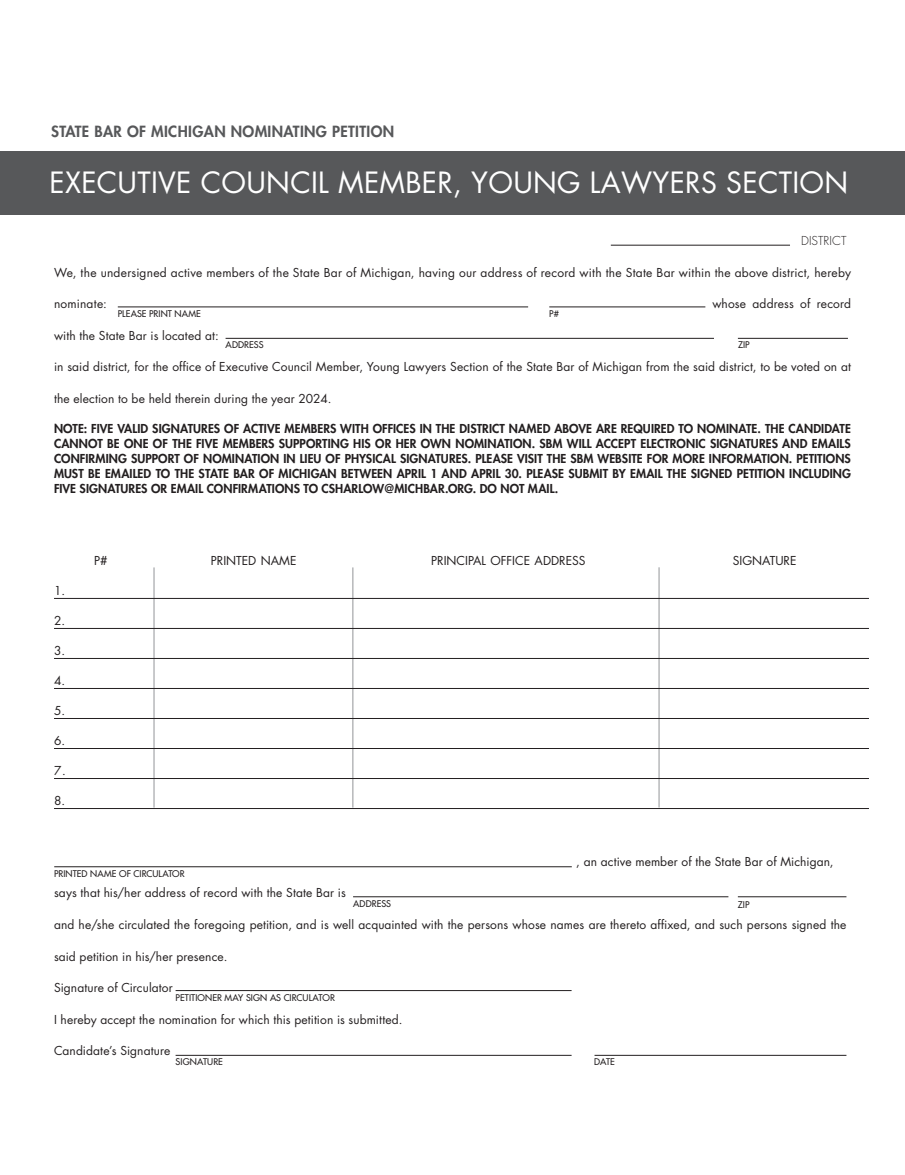
<style>
.page{position:relative;width:905px;height:1175px;background:#fff}
.page>*{position:absolute;margin:0;border:0;box-sizing:border-box;transform-origin:0 0}
.t1{font:28.5px "Futura Std";letter-spacing:.01em;color:#fff}
.Circuit_District{font:800 15px "Futura Std";letter-spacing:.025em;color:#57585a}
.body_text_first_paragraph{font:12px "Futura Std";letter-spacing:.01em;color:#231f20}
.body_text_first_paragraph-2{font:800 12px/15px "Futura Std";letter-spacing:.01em;color:#231f20;text-align:justify}
.text{font:12px "Futura Std";color:#231f20}
.body_text_first_paragraph-3{font:300 12px "Futura Std";letter-spacing:.005em;color:#231f20}
.body_text_first_paragraph-4{font:500 9px "Futura Std";letter-spacing:.01em;color:#231f20}
</style>
<div class="page">
<div style="left:0;top:151px;width:904px;height:63px;background:#57585a"></div>
<hr style="left:54px;top:866px;width:517px;height:1px;background:#231f20">
<hr style="left:353px;top:896px;width:375px;height:1px;background:#231f20">
<hr style="left:176px;top:990px;width:395px;height:1px;background:#231f20">
<hr style="left:176px;top:1055px;width:395px;height:1px;background:#231f20">
<hr style="left:594px;top:1055px;width:252px;height:1px;background:#231f20">
<hr style="left:737px;top:896px;width:109px;height:1px;background:#231f20">
<hr style="left:118px;top:307px;width:410px;height:1px;background:#231f20">
<hr style="left:549px;top:307px;width:156px;height:1px;background:#231f20">
<hr style="left:225px;top:338px;width:489px;height:1px;background:#231f20">
<hr style="left:737px;top:338px;width:110px;height:1px;background:#231f20">
<hr style="left:610px;top:245px;width:180px;height:1px;background:#231f20">
<hr style="left:154px;top:567px;width:1px;height:240px;background:#939598">
<hr style="left:352px;top:567px;width:1px;height:240px;background:#939598">
<hr style="left:658px;top:567px;width:1px;height:240px;background:#939598">
<hr style="left:54px;top:598px;width:814px;height:1px;background:#231f20">
<hr style="left:54px;top:628px;width:814px;height:1px;background:#231f20">
<hr style="left:54px;top:658px;width:814px;height:1px;background:#231f20">
<hr style="left:54px;top:688px;width:814px;height:1px;background:#231f20">
<hr style="left:54px;top:718px;width:814px;height:1px;background:#231f20">
<hr style="left:54px;top:748px;width:814px;height:1px;background:#231f20">
<hr style="left:54px;top:778px;width:814px;height:1px;background:#231f20">
<hr style="left:54px;top:808px;width:814px;height:1px;background:#231f20">
<p class="Circuit_District" style="left:51px;top:122px;width:344px">STATE BAR OF MICHIGAN NOMINATING PETITION</p>
<p class="t1" style="left:49px;top:164px;width:800px">EXECUTIVE COUNCIL MEMBER, YOUNG LAWYERS SECTION</p>
<p class="body_text_first_paragraph-3" style="left:801px;top:234px;width:47px">DISTRICT</p>
<p class="body_text_first_paragraph" style="left:54px;top:265px;width:798px">We, the undersigned active members of the State Bar of Michigan, having our address of record with the State Bar within the above district, hereby</p>
<p class="body_text_first_paragraph" style="left:54px;top:296px;width:54px">nominate:</p>
<p class="body_text_first_paragraph" style="left:712px;top:296px;width:140px">whose address of record</p>
<p class="body_text_first_paragraph" style="left:54px;top:328px;width:166px">with the State Bar is located at:</p>
<p class="body_text_first_paragraph" style="left:54px;top:359px;width:798px">in said district, for the office of Executive Council Member, Young Lawyers Section of the State Bar of Michigan from the said district, to be voted on at</p>
<p class="body_text_first_paragraph" style="left:54px;top:391px;width:279px">the election to be held therein during the year 2024.</p>
<p class="body_text_first_paragraph-2" style="left:54px;top:421px;width:798px">NOTE: FIVE VALID SIGNATURES OF ACTIVE MEMBERS WITH OFFICES IN THE DISTRICT NAMED ABOVE ARE REQUIRED TO NOMINATE. THE CANDIDATE CANNOT BE ONE OF THE FIVE MEMBERS SUPPORTING HIS OR HER OWN NOMINATION. SBM WILL ACCEPT ELECTRONIC SIGNATURES AND EMAILS CONFIRMING SUPPORT OF NOMINATION IN LIEU OF PHYSICAL SIGNATURES. PLEASE VISIT THE SBM WEBSITE FOR MORE INFORMATION. PETITIONS MUST BE EMAILED TO THE STATE BAR OF MICHIGAN BETWEEN APRIL 1 AND APRIL 30. PLEASE SUBMIT BY EMAIL THE SIGNED PETITION INCLUDING FIVE SIGNATURES OR EMAIL CONFIRMATIONS TO CSHARLOW@MICHBAR.ORG. DO NOT MAIL.</p>
<p class="body_text_first_paragraph-4" style="left:118px;top:308px;width:85px">PLEASE PRINT NAME</p>
<p class="body_text_first_paragraph-4" style="left:549px;top:308px;width:11px">P#</p>
<p class="body_text_first_paragraph-4" style="left:225px;top:339px;width:39px">ADDRESS</p>
<p class="body_text_first_paragraph-4" style="left:738px;top:339px;width:13px">ZIP</p>
<p class="text" style="left:54px;top:583px;width:13px">1.</p>
<p class="text" style="left:54px;top:613px;width:13px">2.</p>
<p class="text" style="left:54px;top:643px;width:13px">3.</p>
<p class="text" style="left:54px;top:673px;width:13px">4.</p>
<p class="text" style="left:54px;top:703px;width:13px">5.</p>
<p class="text" style="left:54px;top:733px;width:13px">6.</p>
<p class="text" style="left:54px;top:763px;width:13px">7.</p>
<p class="text" style="left:54px;top:793px;width:13px">8.</p>
<p class="text" style="left:94px;top:553px;width:15px">P#</p>
<p class="text" style="left:211px;top:553px;width:87px">PRINTED NAME</p>
<p class="text" style="left:431px;top:553px;width:156px">PRINCIPAL OFFICE ADDRESS</p>
<p class="text" style="left:732px;top:553px;width:65px">SIGNATURE</p>
<p class="body_text_first_paragraph-4" style="left:54px;top:867px;width:132px">PRINTED NAME OF CIRCULATOR</p>
<p class="body_text_first_paragraph" style="left:576px;top:854px;width:259px">, an active member of the State Bar of Michigan,</p>
<p class="body_text_first_paragraph" style="left:54px;top:885px;width:293px">says that his/her address of record with the State Bar is</p>
<p class="body_text_first_paragraph" style="left:54px;top:917px;width:793px">and he/she circulated the foregoing petition, and is well acquainted with the persons whose names are thereto affixed, and such persons signed the</p>
<p class="body_text_first_paragraph" style="left:54px;top:948px;width:175px">said petition in his/her presence.</p>
<p class="body_text_first_paragraph" style="left:54px;top:980px;width:120px">Signature of Circulator</p>
<p class="body_text_first_paragraph" style="left:54px;top:1011px;width:350px">I hereby accept the nomination for which this petition is submitted.</p>
<p class="body_text_first_paragraph" style="left:54px;top:1043px;width:118px">Candidate’s Signature</p>
<p class="body_text_first_paragraph-4" style="left:353px;top:897px;width:39px">ADDRESS</p>
<p class="body_text_first_paragraph-4" style="left:737px;top:899px;width:13px">ZIP</p>
<p class="body_text_first_paragraph-4" style="left:176px;top:991px;width:161px">PETITIONER MAY SIGN AS CIRCULATOR</p>
<p class="body_text_first_paragraph-4" style="left:176px;top:1056px;width:49px">SIGNATURE</p>
<p class="body_text_first_paragraph-4" style="left:594px;top:1056px;width:22px">DATE</p>
</div>
